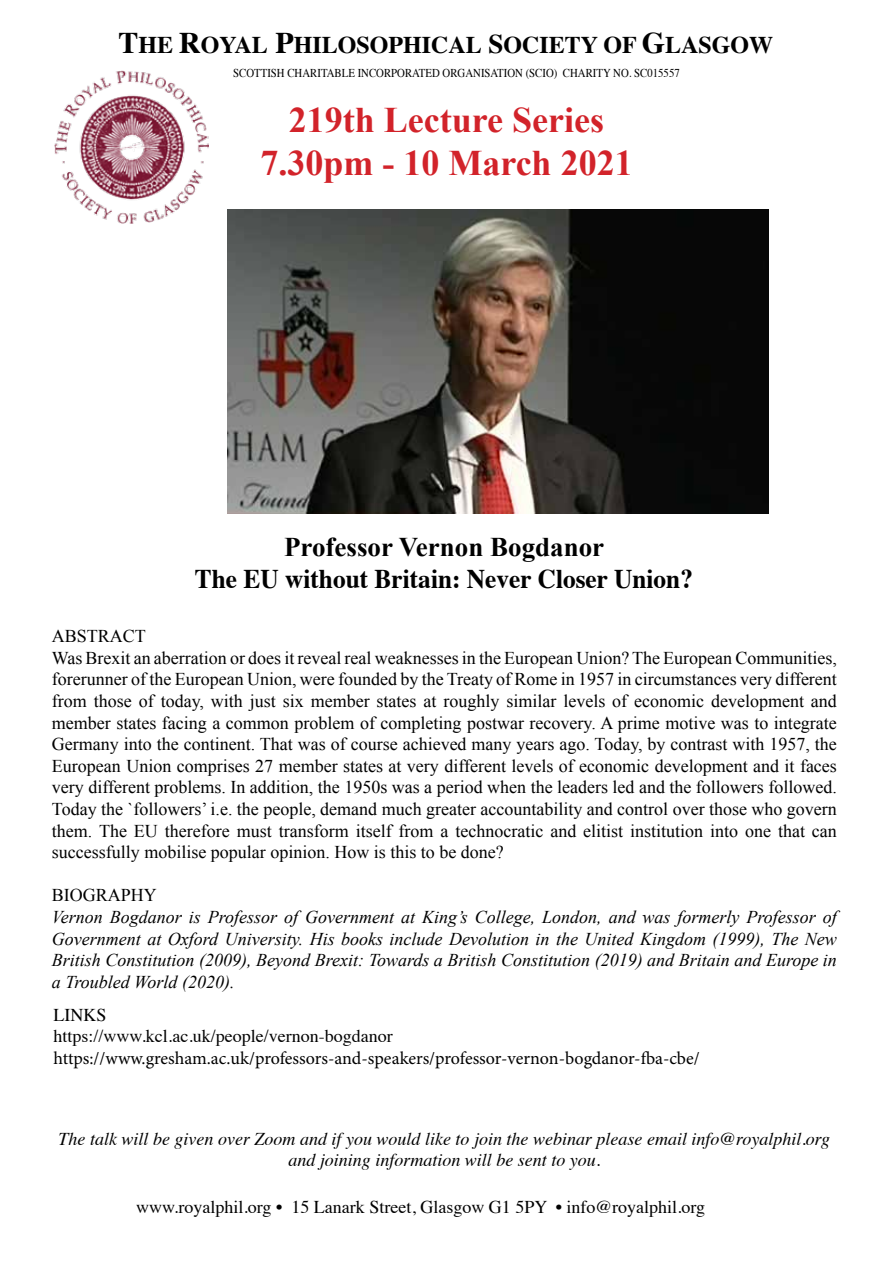
<style>
.page{position:relative;width:893px;height:1263px;background:#fff}
.page>*{position:absolute;margin:0;border:0;box-sizing:border-box;transform-origin:0 0}
.t1{font:700 36px/43.2px "Times New Roman";color:#d2232a;text-align:center}
.t2{font:700 27px "Times";color:#000;scale:.94 1}
.t3{font:700 27px "Times New Roman";color:#000}
.t4{font:700 24px "Times";color:#000}
.t5{font:18px/21.6px "Times New Roman";color:#000}
.t6{font:italic 18px/21.6px "Times New Roman";color:#000;text-align:justify}
.t7{font:italic 18px/21px "Times";color:#000;text-align:center}
.t8{font:18px/21.6px "Times";color:#000}
.t9{font:18px "Minion Pro";letter-spacing:-.005em;color:#000}
.t10{font:12px "Times";color:#000;scale:.9 1}
.s1{font-size:30px}
.s2{font-size:27px}
</style>
<div class="page">
<img style="left:54px;top:71px;width:155px;height:153px">
<img style="left:227px;top:210px;width:542px;height:304px">
<h3 class="t4" style="left:118px;top:21px;width:656px"><span class="s1">T</span>HE <span class="s1">R</span>OYAL <span class="s1">P</span>HILOSOPHICAL <span class="s2">S</span>OCIETY OF <span class="s1">G</span>LASGOW</h3>
<p class="t10" style="left:233px;top:61px;width:498px">SCOTTISH CHARITABLE INCORPORATED ORGANISATION (SCIO) CHARITY NO. SC015557</p>
<h1 class="t1" style="left:260px;top:98px;width:374px">219th Lecture Series<br>7.30pm - 10 March 2021</h1>
<h2 class="t3" style="left:284px;top:528px;width:322px">Professor Vernon Bogdanor</h2>
<h2 class="t2" style="left:195px;top:553px;width:532px">The EU without Britain: Never Closer Union?</h2>
<p class="t5" style="left:52px;top:625px;width:786px">ABSTRACT<br>Was Brexit an aberration or does it reveal real weaknesses in the European Union? The European Communities, forerunner of the European Union, were founded by the Treaty of Rome in 1957 in circumstances very different from those of today, with just six member states at roughly similar levels of economic development and member states facing a common problem of completing postwar recovery. A prime motive was to integrate Germany into the continent. That was of course achieved many years ago. Today, by contrast with 1957, the European Union comprises 27 member states at very different levels of economic development and it faces very different problems. In addition, the 1950s was a period when the leaders led and the followers followed.<br>Today the `followers’ i.e. the people, demand much greater accountability and control over those who govern them. The EU therefore must transform itself from a technocratic and elitist institution into one that can successfully mobilise popular opinion. How is this to be done?</p>
<p class="t5" style="left:52px;top:884px;width:106px">BIOGRAPHY</p>
<p class="t6" style="left:52px;top:906px;width:786px">Vernon Bogdanor is Professor of Government at King’s College, London, and was formerly Professor of Government at Oxford University. His books include Devolution in the United Kingdom (1999), The New British Constitution (2009), Beyond Brexit: Towards a British Constitution (2019) and Britain and Europe in a Troubled World (2020).</p>
<p class="t8" style="left:54px;top:1002px;width:341px">LINKS https://www.kcl.ac.uk/people/vernon-bogdanor</p>
<p class="t9" style="left:54px;top:1046px;width:648px">https://www.gresham.ac.uk/professors-and-speakers/professor-vernon-bogdanor-fba-cbe/</p>
<p class="t7" style="left:59px;top:1127px;width:773px">The talk will be given over Zoom and if you would like to join the webinar please email info@royalphil.org and joining information will be sent to you.</p>
<p class="t8" style="left:136px;top:1195px;width:571px">www.royalphil.org • 15 Lanark Street, Glasgow G1 5PY • info@royalphil.org</p>
</div>
